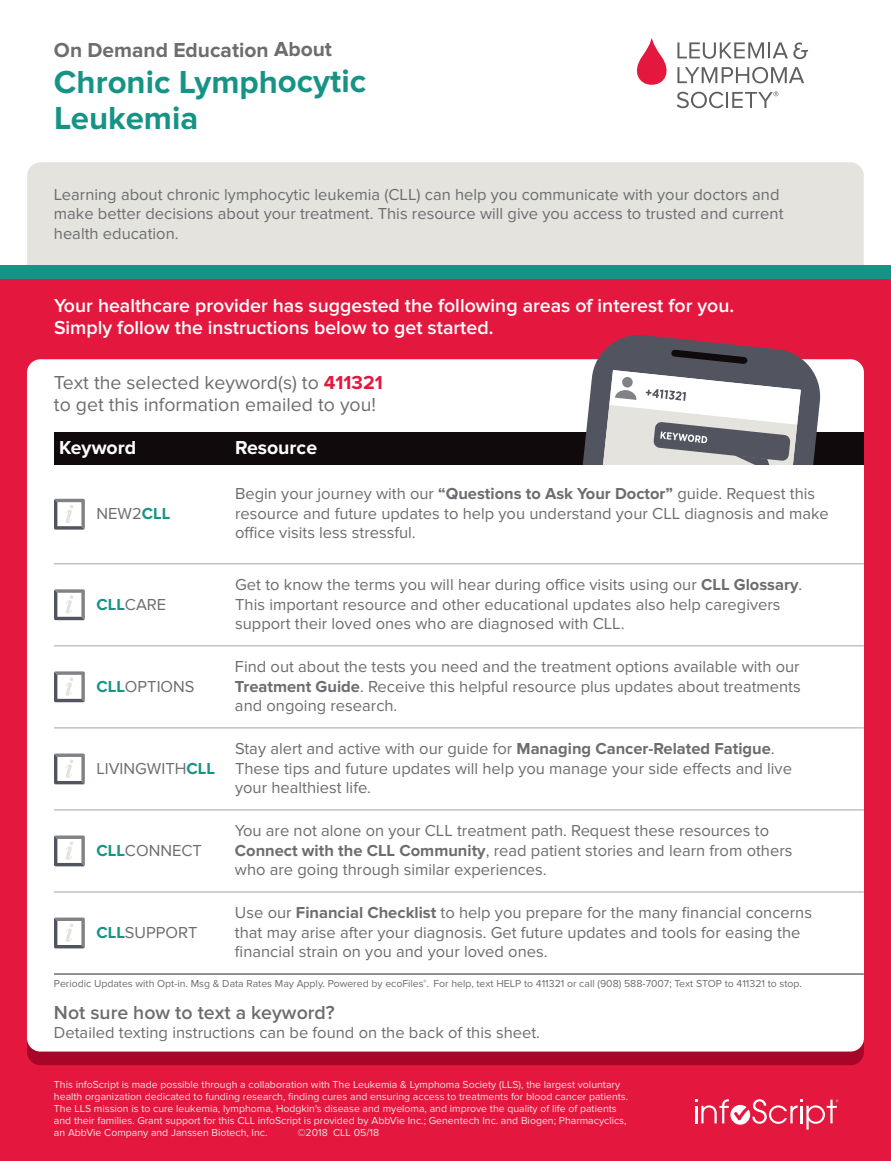
<style>
.page{position:relative;width:891px;height:1161px;background:#fff}
.page>*{position:absolute;margin:0;border:0;box-sizing:border-box;transform-origin:0 0}
.t1{font:700 33px/36px "Proxima Nova";color:#179385}
.t2{font:700 21px "Proxima Nova";color:#6c6d70}
.t3{font:600 19.5px/22.5px "Proxima Nova";color:#fff}
.t4{font:19.5px/22.5px "Proxima Nova";color:#6c6d70}
.t5{font:600 19.5px "Proxima Nova";color:#6c6d70}
.t6{font:700 19.5px "Proxima Nova";color:#fff}
.t7{font:16.5px/19.5px "Proxima Nova";color:#6c6d70}
.t8{font:10.5px/12px "Proxima Nova";color:#e4e3de}
.t9{font:10.5px "Proxima Nova";color:#6c6d70}
.s1{font-weight:700;color:#e4183e}
.s2{font-weight:700;color:#179385}
.s3{font-weight:700}
</style>
<div class="page">
<div style="left:27px;top:162px;width:837px;height:631px;background:#e4e3de;border-radius:14px"></div>
<div style="left:0;top:266px;width:891px;height:895px;background:#e4183e"></div>
<div style="left:0;top:265px;width:891px;height:13px;background:#179385"></div>
<div style="left:27px;top:448px;width:837px;height:617px;background:#a70629;border-radius:14px"></div>
<div style="left:27px;top:359px;width:837px;height:693px;background:#fff;border-radius:14px"></div>
<div style="left:54px;top:432px;width:810px;height:33px;background:#110a0c"></div>
<svg style="left:54px;top:671px;width:31px;height:31px"></svg>
<svg style="left:54px;top:754px;width:31px;height:30px"></svg>
<svg style="left:54px;top:836px;width:31px;height:30px"></svg>
<svg style="left:54px;top:589px;width:31px;height:31px"></svg>
<svg style="left:54px;top:499px;width:31px;height:31px"></svg>
<svg style="left:54px;top:918px;width:31px;height:30px"></svg>
<hr style="left:54px;top:563px;width:810px;height:1px;background:#c1c2c4">
<hr style="left:54px;top:645px;width:810px;height:2px;background:#c1c2c4">
<hr style="left:54px;top:973px;width:810px;height:2px;background:#6c6d70">
<hr style="left:54px;top:727px;width:810px;height:2px;background:#c1c2c4">
<hr style="left:54px;top:809px;width:810px;height:2px;background:#c1c2c4">
<hr style="left:54px;top:891px;width:810px;height:2px;background:#c1c2c4">
<svg style="left:566px;top:335px;width:257px;height:130px"></svg>
<svg style="left:637px;top:38px;width:171px;height:47px"></svg>
<svg style="left:677px;top:91px;width:101px;height:17px"></svg>
<svg style="left:695px;top:1099px;width:143px;height:31px"></svg>
<p class="t2" style="left:54px;top:43px;width:279px">On Demand Education About</p>
<h1 class="t1" style="left:54px;top:67px;width:314px">Chronic Lymphocytic<br>Leukemia</h1>
<p class="t7" style="left:54px;top:186px;width:731px">Learning about chronic lymphocytic leukemia (CLL) can help you communicate with your doctors and make better decisions about your treatment. This resource will give you access to trusted and current health education.</p>
<p class="t3" style="left:54px;top:296px;width:682px">Your healthcare provider has suggested the following areas of interest for you.<br>Simply follow the instructions below to get started.</p>
<p class="t4" style="left:54px;top:373px;width:330px">Text the selected keyword(s) to <span class="s1">411321 </span>to get this information emailed to you!</p>
<p class="t6" style="left:59px;top:441px;width:79px">Keyword</p>
<p class="t6" style="left:235px;top:441px;width:84px">Resource</p>
<p class="t7" style="left:96px;top:505px;width:75px">NEW2<span class="s2">CLL</span></p>
<p class="t7" style="left:96px;top:596px;width:71px"><span class="s2">CLL</span>CARE</p>
<p class="t7" style="left:96px;top:678px;width:100px"><span class="s2">CLL</span>OPTIONS</p>
<p class="t7" style="left:96px;top:760px;width:120px">LIVINGWITH<span class="s2">CLL</span></p>
<p class="t7" style="left:96px;top:842px;width:107px"><span class="s2">CLL</span>CONNECT</p>
<p class="t7" style="left:96px;top:924px;width:103px"><span class="s2">CLL</span>SUPPORT</p>
<p class="t7" style="left:235px;top:486px;width:595px">Begin your journey with our <span class="s3">“Questions to Ask Your Doctor”</span> guide. Request this resource and future updates to help you understand your CLL diagnosis and make office visits less stressful.</p>
<p class="t7" style="left:235px;top:576px;width:569px">Get to know the terms you will hear during office visits using our <span class="s3">CLL Glossary</span>.<br>This important resource and other educational updates also help caregivers support their loved ones who are diagnosed with CLL.</p>
<p class="t7" style="left:235px;top:658px;width:567px;text-align:justify">Find out about the tests you need and the treatment options available with our <span class="s3">Treatment Guide</span>. Receive this helpful resource plus updates about treatments and ongoing research.</p>
<p class="t7" style="left:235px;top:741px;width:558px">Stay alert and active with our guide for <span class="s3">Managing Cancer-Related Fatigue</span>.<br>These tips and future updates will help you manage your side effects and live your healthiest life.</p>
<p class="t7" style="left:235px;top:822px;width:559px">You are not alone on your CLL treatment path. Request these resources to<br><span class="s3">Connect with the CLL Community</span>, read patient stories and learn from others who are going through similar experiences.</p>
<p class="t7" style="left:235px;top:905px;width:579px">Use our <span class="s3">Financial Checklist</span> to help you prepare for the many financial concerns that may arise after your diagnosis. Get future updates and tools for easing the financial strain on you and your loved ones.</p>
<p class="t9" style="left:54px;top:980px;width:749px">Periodic Updates with Opt-in. Msg &amp; Data Rates May Apply. Powered by ecoFiles<sup>®</sup>. For help, text HELP to 411321 or call (908) 588-7007; Text STOP to 411321 to stop.</p>
<p class="t5" style="left:54px;top:1006px;width:282px">Not sure how to text a keyword?</p>
<p class="t7" style="left:54px;top:1025px;width:488px">Detailed texting instructions can be found on the back of this sheet.</p>
<p class="t8" style="left:54px;top:1080px;width:576px">This infoScript is made possible through a collaboration with The Leukemia &amp; Lymphoma Society (LLS), the largest voluntary health organization dedicated to funding research, finding cures and ensuring access to treatments for blood cancer patients.<br>The LLS mission is to cure leukemia, lymphoma, Hodgkin's disease and myeloma, and improve the quality of life of patients and their families. Grant support for this CLL infoScript is provided by AbbVie Inc.; Genentech Inc. and Biogen; Pharmacyclics, an AbbVie Company and Janssen Biotech, Inc.</p>
<p class="t8" style="left:297px;top:1128px;width:83px">©2018 CLL 05/18</p>
</div>
